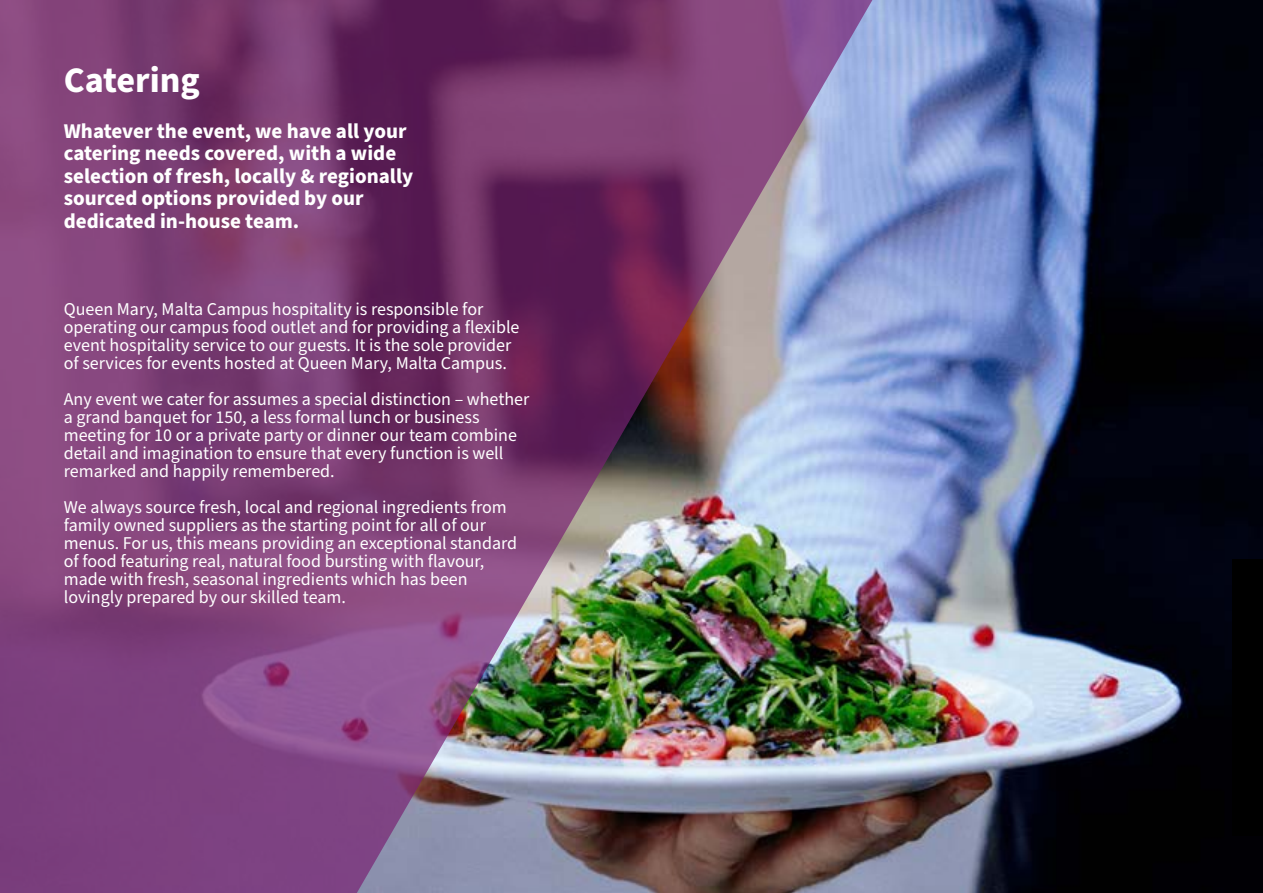
<style>
.page{position:relative;width:1263px;height:893px;background:#fff}
.page>*{position:absolute;margin:0;border:0;box-sizing:border-box;transform-origin:0 0}
.t1{font:700 36px "Source Sans Pro";color:#fff}
.t2{font:700 21px/22.5px "Source Sans Pro";color:#fff}
.t3{font:18px/18px "Source Sans Pro";color:#fff}
</style>
<div class="page">
<img style="left:1014px;top:0;width:249px;height:893px">
<div style="left:1232px;top:559px;width:31px;height:277px;background:#000"></div>
<img style="left:0;top:0;width:1014px;height:893px">
<h1 class="t1" style="left:64px;top:56px;width:138px">Catering</h1>
<p class="t2" style="left:64px;top:120px;width:351px">Whatever the event, we have all your catering needs covered, with a wide selection of fresh, locally &amp; regionally sourced options provided by our dedicated in-house team.</p>
<p class="t3" style="left:64px;top:300px;width:457px">Queen Mary, Malta Campus hospitality is responsible for operating our campus food outlet and for providing a flexible event hospitality service to our guests. It is the sole provider of services for events hosted at Queen Mary, Malta Campus.</p>
<p class="t3" style="left:64px;top:390px;width:467px">Any event we cater for assumes a special distinction – whether a grand banquet for 150, a less formal lunch or business meeting for 10 or a private party or dinner our team combine detail and imagination to ensure that every function is well remarked and happily remembered.</p>
<p class="t3" style="left:64px;top:498px;width:455px">We always source fresh, local and regional ingredients from family owned suppliers as the starting point for all of our menus. For us, this means providing an exceptional standard of food featuring real, natural food bursting with flavour, made with fresh, seasonal ingredients which has been lovingly prepared by our skilled team.</p>
</div>
